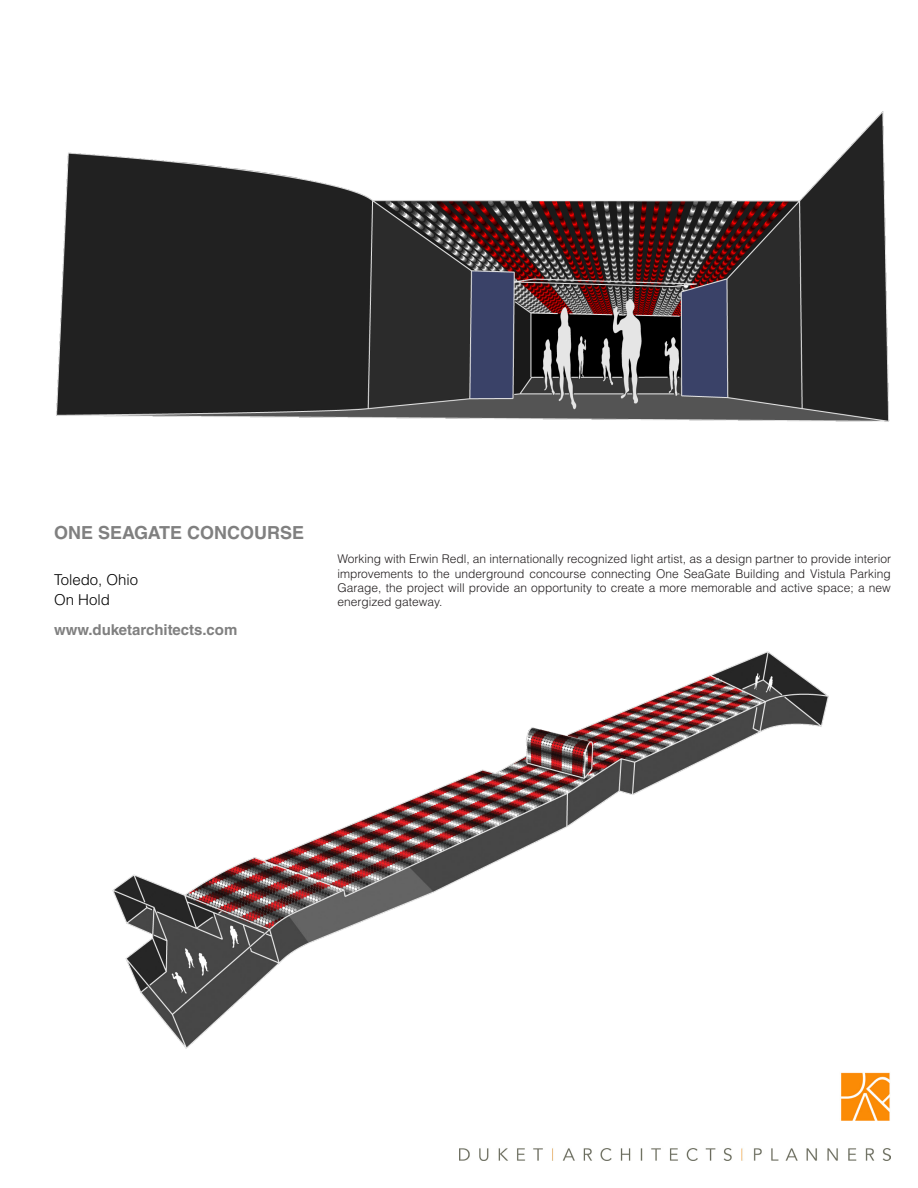
<style>
.page{position:relative;width:918px;height:1188px;background:#fff}
.page>*{position:absolute;margin:0;border:0;box-sizing:border-box;transform-origin:0 0}
.t1{font:700 18px "Helvetica LT Std";color:#808080}
.t2{font:700 15px "Helvetica LT Std";color:#808080}
.t3{font:300 15px "Helvetica LT Std";color:#000}
.t4{font:300 12px/14.4px "Helvetica LT Std";color:#231f20;text-align:justify}
</style>
<div class="page">
<img style="left:56px;top:111px;width:834px;height:311px">
<img style="left:112px;top:651px;width:717px;height:398px">
<img style="left:459px;top:1072px;width:432px;height:89px">
<p class="t1" style="left:54px;top:522px;width:252px">ONE SEAGATE CONCOURSE</p>
<p class="t4" style="left:338px;top:552px;width:555px">Working with Erwin Redl, an internationally recognized light artist, as a design partner to provide interior improvements to the underground concourse connecting One SeaGate Building and Vistula Parking Garage, the project will provide an opportunity to create a more memorable and active space; a new</p>
<p class="t3" style="left:54px;top:570px;width:86px">Toledo, Ohio</p>
<p class="t3" style="left:54px;top:590px;width:57px">On Hold</p>
<p class="t4" style="left:338px;top:595px;width:106px">energized gateway.</p>
<p class="t2" style="left:54px;top:620px;width:185px">www.duketarchitects.com</p>
</div>
